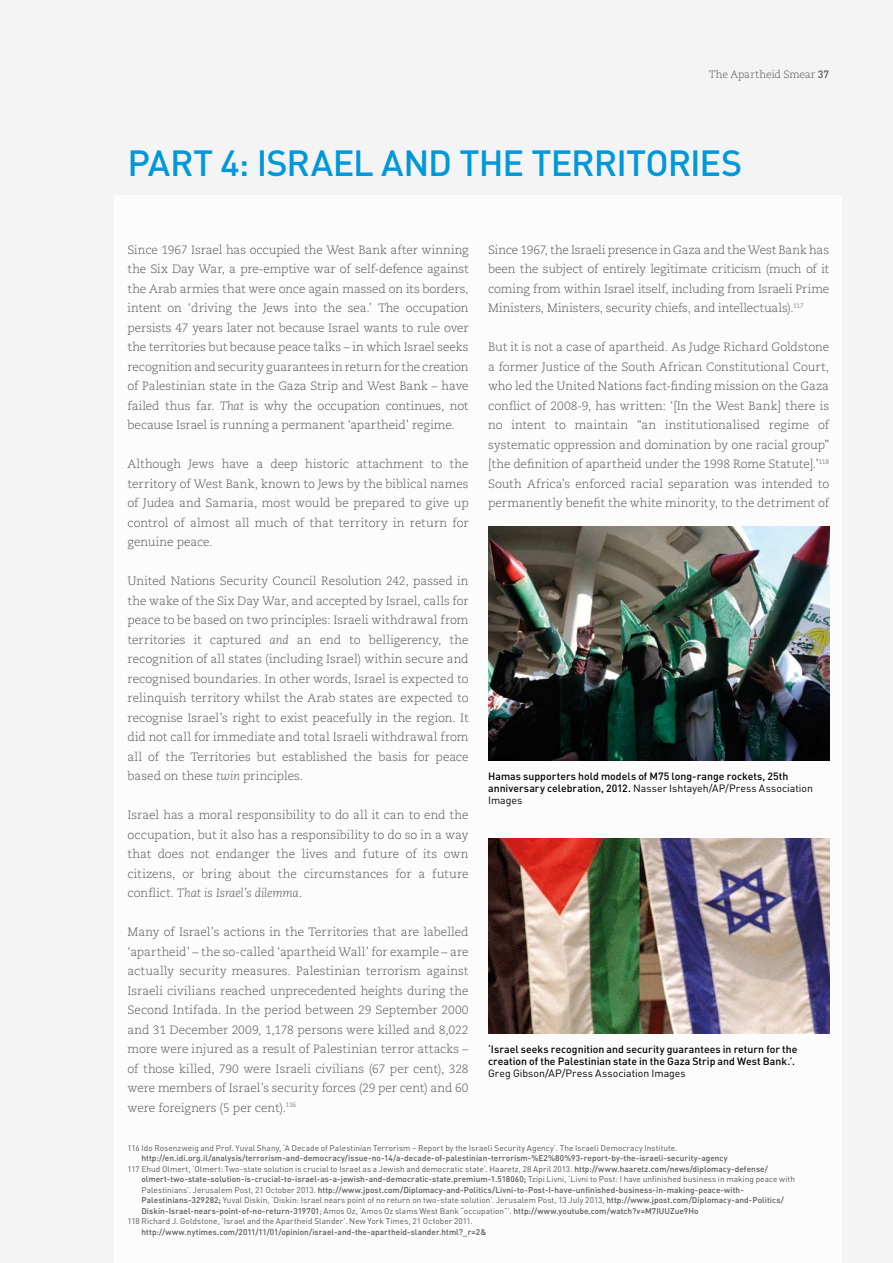
<style>
.page{position:relative;width:893px;height:1263px;background:#f4f4f5}
.page>*{position:absolute;margin:0;border:0;box-sizing:border-box;transform-origin:0 0}
.t1{font:500 36px "DIN";letter-spacing:-.025em;color:#0098d8}
.t2{font:300 12px/19.5px "Caecilia LT Std";letter-spacing:-.005em;color:#575756;text-align:justify}
.t3{font:500 10.5px/12px "DIN";letter-spacing:.005em;color:#000}
.t4{font:10.5px "DIN";letter-spacing:.005em;color:#000}
.t5{font:300 10.5px "Caecilia LT Std";letter-spacing:-.01em;color:#575756}
.t6{font:500 8.25px "DIN";letter-spacing:.01em;color:#575756}
.t7{font:8.25px "DIN";letter-spacing:.01em;color:#575756}
.s1{font-family:"DIN";font-weight:500}
.s2{font-style:italic}
.s3{font-weight:400}
.s4{font-weight:500}
</style>
<div class="page">
<div style="left:115px;top:195px;width:727px;height:1068px;background:#fff"></div>
<img style="left:488px;top:526px;width:341px;height:234px">
<img style="left:488px;top:839px;width:341px;height:195px">
<p class="t5" style="left:709px;top:68px;width:122px">The Apartheid Smear <span class="s1">37</span></p>
<h1 class="t1" style="left:128px;top:140px;width:616px">Part 4: Israel and the Territori es</h1>
<p class="t2" style="left:128px;top:240px;width:343px">Since 1967 Israel has occupied the West Bank after winning the Six Day War, a pre-emptive war of self-defence against the Arab armies that were once again massed on its borders, intent on ‘driving the Jews into the sea.’ The occupation persists 47 years later not because Israel wants to rule over the territories but because peace talks – in which Israel seeks recognition and security guarantees in return for the creation of Palestinian state in the Gaza Strip and West Bank – have failed thus far. <span class="s2">That</span> is why the occupation continues, not because Israel is running a permanent ‘apartheid’ regime.</p>
<p class="t2" style="left:128px;top:454px;width:343px">Although Jews have a deep historic attachment to the territory of West Bank, known to Jews by the biblical names of Judea and Samaria, most would be prepared to give up control of almost all much of that territory in return for genuine peace.</p>
<p class="t2" style="left:128px;top:571px;width:343px">United Nations Security Council Resolution 242, passed in the wake of the Six Day War, and accepted by Israel, calls for peace to be based on two principles: Israeli withdrawal from territories it captured <span class="s2">and</span> an end to belligerency, the recognition of all states (including Israel) within secure and recognised boundaries. In other words, Israel is expected to relinquish territory whilst the Arab states are expected to recognise Israel’s right to exist peacefully in the region. It did not call for immediate and total Israeli withdrawal from all of the Territories but established the basis for peace based on these <span class="s2">twin</span> principles.</p>
<p class="t2" style="left:128px;top:805px;width:343px">Israel has a moral responsibility to do all it can to end the occupation, but it also has a responsibility to do so in a way that does not endanger the lives and future of its own citizens, or bring about the circumstances for a future conflict. <span class="s2">That is Israel’s dilemma</span>.</p>
<p class="t2" style="left:128px;top:922px;width:343px">Many of Israel’s actions in the Territories that are labelled ‘apartheid’ – the so-called ‘apartheid Wall’ for example – are actually security measures. Palestinian terrorism against Israeli civilians reached unprecedented heights during the Second Intifada. In the period between 29 September 2000 and 31 December 2009, 1,178 persons were killed and 8,022 more were injured as a result of Palestinian terror attacks – of those killed, 790 were Israeli civilians (67 per cent), 328 were members of Israel’s security forces (29 per cent) and 60 were foreigners (5 per cent).<sup>116</sup></p>
<p class="t2" style="left:488px;top:240px;width:343px">Since 1967, the Israeli presence in Gaza and the West Bank has been the subject of entirely legitimate criticism (much of it coming from within Israel itself, including from Israeli Prime Ministers, Ministers, security chiefs, and intellectuals).<sup>117</sup></p>
<p class="t2" style="left:488px;top:337px;width:343px">But it is not a case of apartheid. As Judge Richard Goldstone a former Justice of the South African Constitutional Court, who led the United Nations fact-finding mission on the Gaza conflict of 2008-9, has written: ‘[In the West Bank] there is no intent to maintain “an institutionalised regime of systematic oppression and domination by one racial group” [the definition of apartheid under the 1998 Rome Statute].’<sup>118<br></sup>South Africa’s enforced racial separation was intended to permanently benefit the white minority, to the detriment of</p>
<p class="t3" style="left:488px;top:770px;width:326px">Hamas supporters hold models of M75 long-range rockets, 25th anniversary celebration, 2012. <span class="s3">Nasser Ishtayeh/AP/Press Association<br>Images</span></p>
<p class="t3" style="left:488px;top:1043px;width:311px">‘Israel seeks recognition and security guarantees in return for the creation of the Palestinian state in the Gaza Strip and West Bank.’.</p>
<p class="t4" style="left:488px;top:1067px;width:199px">Greg Gibson/AP/Press Association Images</p>
<p class="t7" style="left:128px;top:1142px;width:551px">116 Ido Rosenzweig and Prof. Yuval Shany, ‘A Decade of Palestinian Terrorism – Report by the Israeli Security Agency’. The Israeli Democracy Institute.</p>
<p class="t6" style="left:141px;top:1153px;width:588px">http://en.idi.org.il/analysis/terrorism-and-democracy/issue-no-14/a-decade-of-palestinian-terrorism-%E2%80%93-report-by-the-israeli-security-agency</p>
<p class="t7" style="left:128px;top:1163px;width:642px">117 Ehud Olmert, ‘Olmert: Two-state solution is crucial to Israel as a Jewish and democratic state’. Haaretz, 28 April 2013. <span class="s4">http://www.haaretz.com/news/diplomacy-defense/</span></p>
<p class="t6" style="left:141px;top:1174px;width:655px">olmert-two-state-solution-is-crucial-to-israel-as-a-jewish-and-democratic-state.premium-1.518060; <span class="s3">Tzipi Livni, ‘Livni to Post: I have unfinished business in making peace with</span></p>
<p class="t6" style="left:141px;top:1184px;width:604px"><span class="s3">Palestinians’. Jerusalem Post, 21 October 2013.</span> http://www.jpost.com/Diplomacy-and-Politics/Livni-to-Post-I-have-unfinished-business-in-making-peace-with-</p>
<p class="t7" style="left:141px;top:1195px;width:644px"><span class="s4">Palestinians-329282;</span> Yuval Diskin, ‘Diskin: Israel nears point of no return on two-state solution’. Jerusalem Post, 13 July 2013, <span class="s4">http://www.jpost.com/Diplomacy-and-Politics/</span></p>
<p class="t6" style="left:141px;top:1205px;width:559px">Diskin-Israel-nears-point-of-no-return-319701<span class="s3">; Amos Oz, ‘Amos Oz slams West Bank “occupation”’.</span> http://www.youtube.com/watch?v=M7IUUZue9Ho</p>
<p class="t7" style="left:128px;top:1216px;width:347px">118 Richard J. Goldstone, ‘Israel and the Apartheid Slander’. New York Times, 21 October 2011.</p>
<p class="t6" style="left:141px;top:1226px;width:346px">http://www.nytimes.com/2011/11/01/opinion/israel-and-the-apartheid-slander.html?_r=2&amp;</p>
</div>
